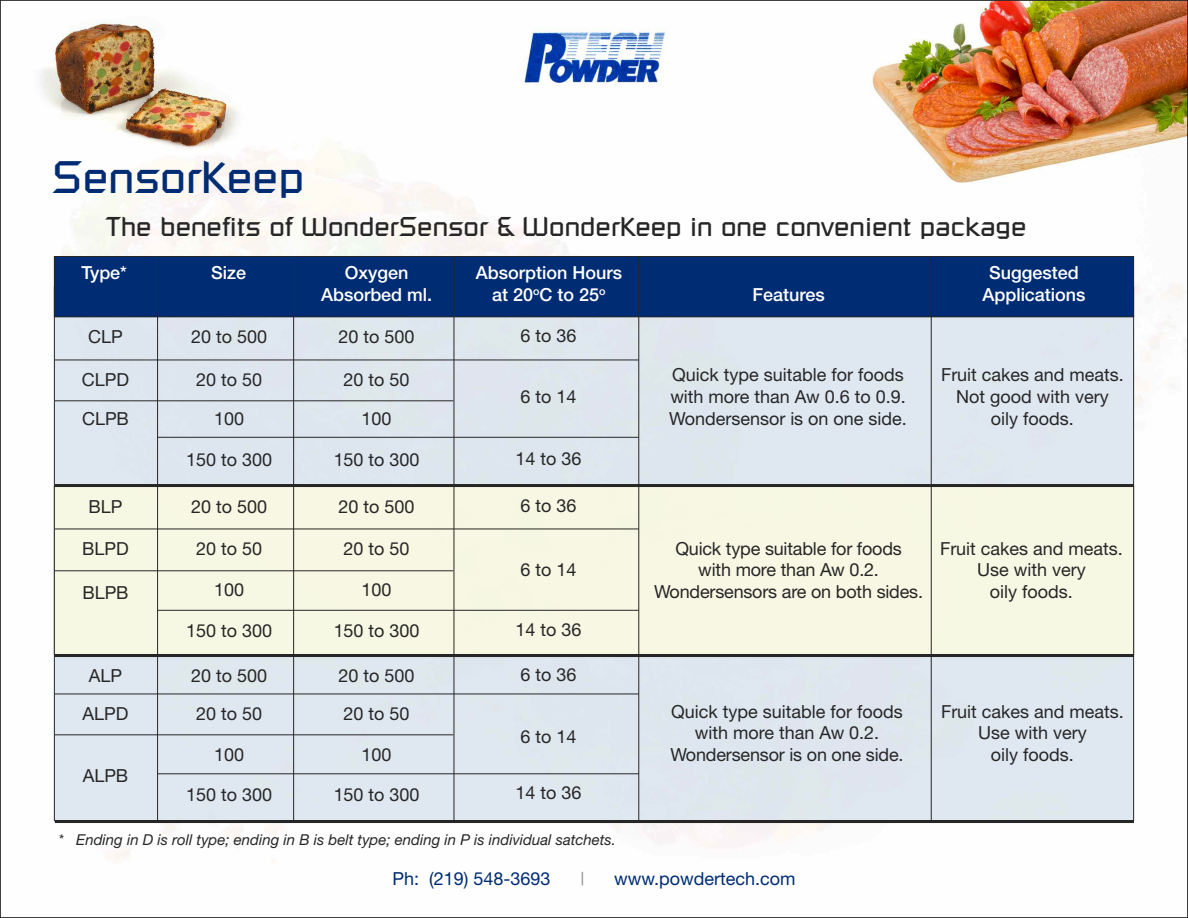
<style>
.page{position:relative;width:1188px;height:918px;background:#fff}
.page>*{position:absolute;margin:0;border:0;box-sizing:border-box;transform-origin:0 0}
.t1{font:45px "Russell Square";color:#002c74}
.t2{font:26.85px "Russell Square";color:#272627}
.t3{font:18px/21.6px "Helvetica Neue";color:#272627;text-align:center}
.t4{font:500 18px/21.6px "Helvetica Neue";color:#fff;text-align:center}
.t5{font:18px "Helvetica Neue";color:#002c74}
.t6{font:18px "Helvetica Neue";color:#939393}
.t7{font:italic 15px "Helvetica Neue";color:#272627}
</style>
<div class="page">
<img style="left:40px;top:2px;width:1146px;height:862px">
<img style="left:56px;top:317px;width:1076px;height:502px">
<div style="left:54px;top:256px;width:1080px;height:61px;background:#002c74"></div>
<div style="left:54px;top:256px;width:1080px;height:61px;border:1px solid #272627"></div>
<hr style="left:293px;top:256px;width:1px;height:565px;background:#272627">
<hr style="left:454px;top:256px;width:1px;height:565px;background:#272627">
<hr style="left:638px;top:256px;width:1px;height:565px;background:#272627">
<hr style="left:931px;top:256px;width:1px;height:565px;background:#272627">
<hr style="left:157px;top:256px;width:1px;height:565px;background:#272627">
<hr style="left:55px;top:360px;width:584px;height:1px;background:#272627">
<hr style="left:55px;top:484px;width:1079px;height:3px;background:#272627">
<hr style="left:55px;top:400px;width:398px;height:1px;background:#272627">
<hr style="left:158px;top:437px;width:481px;height:1px;background:#272627">
<hr style="left:55px;top:529px;width:584px;height:1px;background:#272627">
<hr style="left:55px;top:654px;width:1079px;height:3px;background:#272627">
<hr style="left:55px;top:570px;width:398px;height:1px;background:#272627">
<hr style="left:158px;top:610px;width:481px;height:1px;background:#272627">
<hr style="left:55px;top:694px;width:584px;height:1px;background:#272627">
<hr style="left:55px;top:820px;width:1079px;height:3px;background:#272627">
<hr style="left:55px;top:734px;width:398px;height:1px;background:#272627">
<hr style="left:158px;top:773px;width:481px;height:1px;background:#272627">
<h1 class="t1" style="left:52px;top:162px;width:254px">SensorKeep</h1>
<h2 class="t2" style="left:106px;top:217px;width:922px">The benefits of WonderSensor &amp; WonderKeep in one convenient package</h2>
<p class="t4" style="left:81px;top:264px;width:47px">Type*</p>
<p class="t4" style="left:211px;top:264px;width:36px">Size</p>
<p class="t4" style="left:321px;top:264px;width:113px">Oxygen<br>Absorbed ml.</p>
<p class="t3" style="left:191px;top:327px;width:77px">20 to 500</p>
<p class="t3" style="left:339px;top:327px;width:77px">20 to 500</p>
<p class="t3" style="left:82px;top:370px;width:49px">CLPD</p>
<p class="t3" style="left:196px;top:370px;width:67px">20 to 50</p>
<p class="t3" style="left:344px;top:370px;width:67px">20 to 50</p>
<p class="t3" style="left:88px;top:327px;width:36px">CLP</p>
<p class="t4" style="left:476px;top:264px;width:148px">Absorption Hours at 20<sup>o</sup>C to 25<sup>o</sup></p>
<p class="t3" style="left:521px;top:326px;width:57px">6 to 36</p>
<p class="t3" style="left:521px;top:388px;width:57px">6 to 14</p>
<p class="t3" style="left:82px;top:409px;width:48px">CLPB</p>
<p class="t3" style="left:214px;top:409px;width:31px">100</p>
<p class="t3" style="left:362px;top:409px;width:31px">100</p>
<p class="t3" style="left:186px;top:451px;width:87px">150 to 300</p>
<p class="t3" style="left:334px;top:451px;width:87px">150 to 300</p>
<p class="t3" style="left:516px;top:449px;width:67px">14 to 36</p>
<p class="t3" style="left:89px;top:497px;width:35px">BLP</p>
<p class="t3" style="left:521px;top:496px;width:57px">6 to 36</p>
<p class="t3" style="left:191px;top:497px;width:77px">20 to 500</p>
<p class="t3" style="left:339px;top:497px;width:77px">20 to 500</p>
<p class="t3" style="left:82px;top:539px;width:48px">BLPD</p>
<p class="t3" style="left:196px;top:539px;width:67px">20 to 50</p>
<p class="t3" style="left:344px;top:539px;width:67px">20 to 50</p>
<p class="t3" style="left:521px;top:561px;width:57px">6 to 14</p>
<p class="t3" style="left:82px;top:584px;width:48px">BLPB</p>
<p class="t3" style="left:214px;top:581px;width:31px">100</p>
<p class="t3" style="left:362px;top:581px;width:31px">100</p>
<p class="t3" style="left:186px;top:622px;width:87px">150 to 300</p>
<p class="t3" style="left:334px;top:622px;width:87px">150 to 300</p>
<p class="t3" style="left:516px;top:620px;width:67px">14 to 36</p>
<p class="t3" style="left:89px;top:666px;width:35px">ALP</p>
<p class="t3" style="left:521px;top:665px;width:57px">6 to 36</p>
<p class="t3" style="left:191px;top:666px;width:77px">20 to 500</p>
<p class="t3" style="left:339px;top:666px;width:77px">20 to 500</p>
<p class="t3" style="left:83px;top:704px;width:47px">ALPD</p>
<p class="t3" style="left:196px;top:704px;width:67px">20 to 50</p>
<p class="t3" style="left:344px;top:704px;width:67px">20 to 50</p>
<p class="t3" style="left:521px;top:728px;width:57px">6 to 14</p>
<p class="t3" style="left:83px;top:767px;width:47px">ALPB</p>
<p class="t3" style="left:214px;top:745px;width:31px">100</p>
<p class="t3" style="left:362px;top:745px;width:31px">100</p>
<p class="t3" style="left:186px;top:785px;width:87px">150 to 300</p>
<p class="t3" style="left:334px;top:785px;width:87px">150 to 300</p>
<p class="t3" style="left:516px;top:784px;width:67px">14 to 36</p>
<p class="t4" style="left:753px;top:286px;width:74px">Features</p>
<p class="t4" style="left:982px;top:264px;width:105px">Suggested<br>Applications</p>
<p class="t3" style="left:669px;top:366px;width:239px;text-align:left">Quick type suitable for foods with more than Aw 0.6 to 0.9.<br>Wondersensor is on one side.</p>
<p class="t3" style="left:941px;top:366px;width:184px">Fruit cakes and meats.<br>Not good with very oily foods.</p>
<p class="t3" style="left:654px;top:539px;width:270px">Quick type suitable for foods<br>with more than Aw 0.2.<br>Wondersensors are on both sides.</p>
<p class="t3" style="left:940px;top:539px;width:184px">Fruit cakes and meats.<br>Use with very<br>oily foods.</p>
<p class="t3" style="left:671px;top:702px;width:234px">Quick type suitable for foods with more than Aw 0.2.<br>Wondersensor is on one side.</p>
<p class="t3" style="left:941px;top:702px;width:184px">Fruit cakes and meats.<br>Use with very<br>oily foods.</p>
<p class="t7" style="left:58px;top:835px;width:559px">* Ending in D is roll type; ending in B is belt type; ending in P is individual satchets.</p>
<p class="t5" style="left:393px;top:872px;width:159px">Ph: (219) 548-3693</p>
<p class="t6" style="left:580px;top:872px;width:5px">|</p>
<p class="t5" style="left:614px;top:872px;width:183px">www.powdertech.com</p>
</div>
